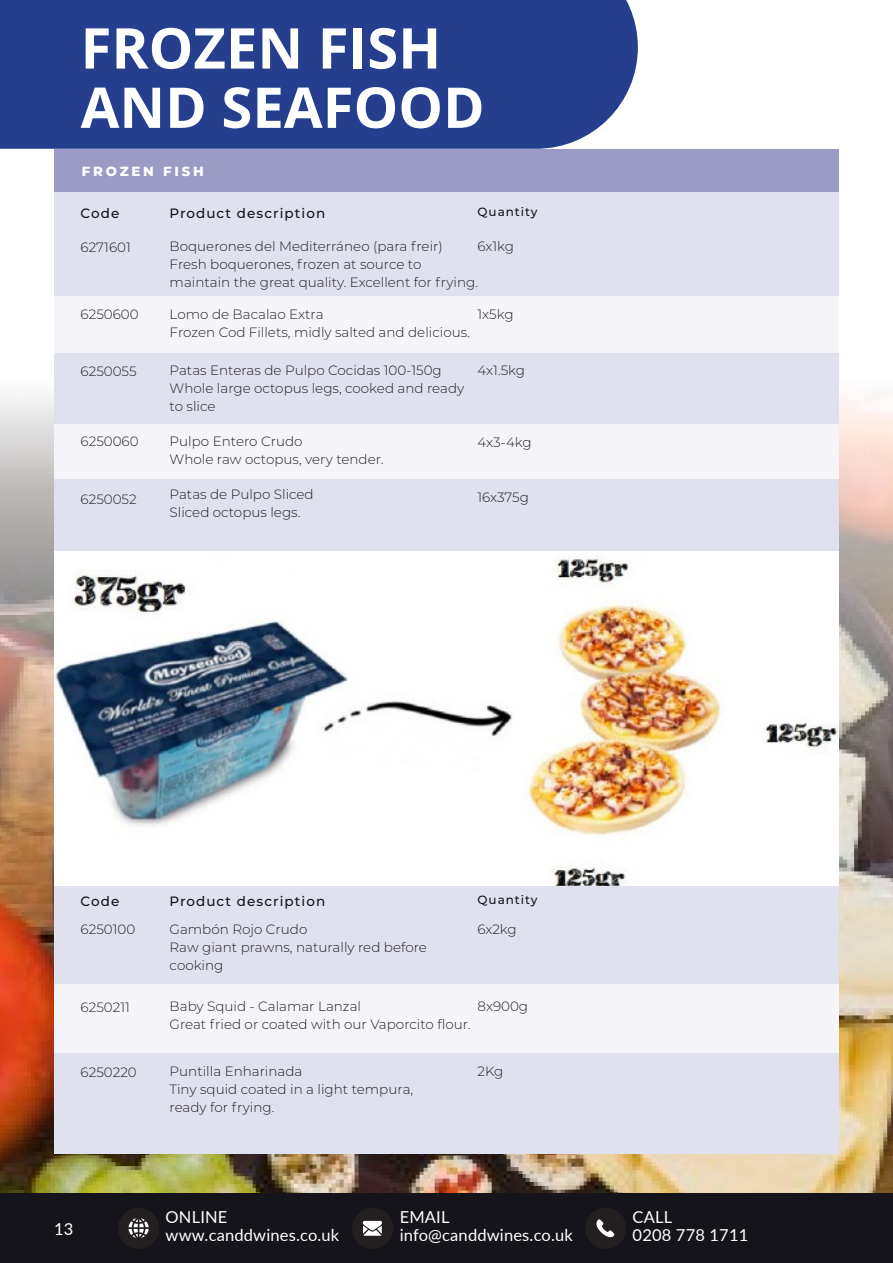
<style>
.page{position:relative;width:893px;height:1263px;background:#fff}
.page>*{position:absolute;margin:0;border:0;box-sizing:border-box;transform-origin:0 0}
.t1{font:700 56.25px/59.2px "Open Sans";color:#fff}
.t2{font:16.5px "Lato";letter-spacing:.01em;color:#fff}
.t3{font:300 13.5px/18px "Montserrat";color:#231f20}
.t4{font:500 13.5px "Montserrat";letter-spacing:.08em;color:#15141a}
.t5{font:800 13.2px "Montserrat";letter-spacing:.21em;color:#fff}
.t6{font:500 12px "Montserrat";letter-spacing:.08em;color:#15141a}
</style>
<div class="page">
<img style="left:0;top:394px;width:893px;height:800px">
<div style="left:0;top:0;width:638px;height:149px;background:#253f8e"></div>
<div style="left:0;top:1194px;width:893px;height:69px;background:#15141a"></div>
<div style="left:352px;top:1208px;width:41px;height:41px;background:#231f20;border-radius:50%"></div>
<svg style="left:363px;top:1221px;width:19px;height:15px"></svg>
<div style="left:585px;top:1208px;width:41px;height:41px;background:#231f20;border-radius:50%"></div>
<svg style="left:596px;top:1219px;width:19px;height:18px"></svg>
<div style="left:118px;top:1208px;width:41px;height:41px;background:#231f20;border-radius:50%"></div>
<svg style="left:129px;top:1218px;width:20px;height:20px"></svg>
<div style="left:54px;top:149px;width:785px;height:1004px;background:#e0e1ee"></div>
<div style="left:54px;top:149px;width:785px;height:42px;background:#9b9bc6"></div>
<div style="left:54px;top:424px;width:785px;height:54px;background:#f5f5f9"></div>
<div style="left:54px;top:984px;width:785px;height:69px;background:#f5f5f9"></div>
<div style="left:54px;top:296px;width:785px;height:57px;background:#f5f5f9"></div>
<img style="left:54px;top:552px;width:785px;height:333px">
<p class="t1" style="left:81px;top:17px;width:406px">FROZEN FISH<br>AND SEAFOOD</p>
<p class="t5" style="left:82px;top:162px;width:124px">FROZEN FISH</p>
<p class="t4" style="left:81px;top:203px;width:40px">Code</p>
<p class="t4" style="left:169px;top:203px;width:157px">Product description</p>
<p class="t6" style="left:477px;top:203px;width:62px">Quantity</p>
<p class="t3" style="left:170px;top:237px;width:275px">Boquerones del Mediterráneo (para freir)</p>
<p class="t3" style="left:170px;top:255px;width:310px">Fresh boquerones, frozen at source to maintain the great quality. Excellent for frying.</p>
<p class="t3" style="left:81px;top:238px;width:52px">6271601</p>
<p class="t3" style="left:477px;top:237px;width:38px">6x1kg</p>
<p class="t3" style="left:81px;top:305px;width:60px">6250600</p>
<p class="t3" style="left:477px;top:304px;width:38px">1x5kg</p>
<p class="t3" style="left:170px;top:304px;width:155px">Lomo de Bacalao Extra</p>
<p class="t3" style="left:170px;top:322px;width:302px">Frozen Cod Fillets, midly salted and delicious.</p>
<p class="t3" style="left:81px;top:362px;width:58px">6250055</p>
<p class="t3" style="left:477px;top:361px;width:49px">4x1.5kg</p>
<p class="t3" style="left:170px;top:361px;width:296px">Patas Enteras de Pulpo Cocidas 100-150g<br>Whole large octopus legs, cooked and ready to slice</p>
<p class="t3" style="left:81px;top:431px;width:60px">6250060</p>
<p class="t3" style="left:477px;top:433px;width:56px">4x3-4kg</p>
<p class="t3" style="left:170px;top:485px;width:146px">Patas de Pulpo Sliced</p>
<p class="t3" style="left:170px;top:503px;width:132px">Sliced octopus legs.</p>
<p class="t3" style="left:170px;top:432px;width:134px">Pulpo Entero Crudo</p>
<p class="t3" style="left:170px;top:450px;width:216px">Whole raw octopus, very tender.</p>
<p class="t3" style="left:81px;top:490px;width:58px">6250052</p>
<p class="t3" style="left:477px;top:488px;width:53px">16x375g</p>
<p class="t4" style="left:81px;top:891px;width:40px">Code</p>
<p class="t4" style="left:169px;top:891px;width:157px">Product description</p>
<p class="t6" style="left:477px;top:891px;width:62px">Quantity</p>
<p class="t3" style="left:81px;top:920px;width:56px">6250100</p>
<p class="t3" style="left:477px;top:919px;width:41px">6x2kg</p>
<p class="t3" style="left:170px;top:919px;width:139px">Gambón Rojo Crudo</p>
<p class="t3" style="left:170px;top:937px;width:259px">Raw giant prawns, naturally red before cooking</p>
<p class="t3" style="left:170px;top:997px;width:193px">Baby Squid - Calamar Lanzal</p>
<p class="t3" style="left:170px;top:1015px;width:303px">Great fried or coated with our Vaporcito flour.</p>
<p class="t3" style="left:81px;top:997px;width:51px">6250211</p>
<p class="t3" style="left:477px;top:997px;width:52px">8x900g</p>
<p class="t3" style="left:170px;top:1062px;width:134px">Puntilla Enharinada</p>
<p class="t3" style="left:170px;top:1080px;width:245px">Tiny squid coated in a light tempura, ready for frying.</p>
<p class="t3" style="left:81px;top:1062px;width:58px">6250220</p>
<p class="t3" style="left:477px;top:1062px;width:27px">2Kg</p>
<p class="t2" style="left:54px;top:1217px;width:21px">13</p>
<p class="t2" style="left:166px;top:1206px;width:63px">ONLINE</p>
<p class="t2" style="left:166px;top:1224px;width:175px">www.canddwines.co.uk</p>
<p class="t2" style="left:400px;top:1206px;width:51px">EMAIL</p>
<p class="t2" style="left:400px;top:1224px;width:175px">info@canddwines.co.uk</p>
<p class="t2" style="left:633px;top:1206px;width:41px">CALL</p>
<p class="t2" style="left:633px;top:1224px;width:117px">0208 778 1711</p>
</div>
